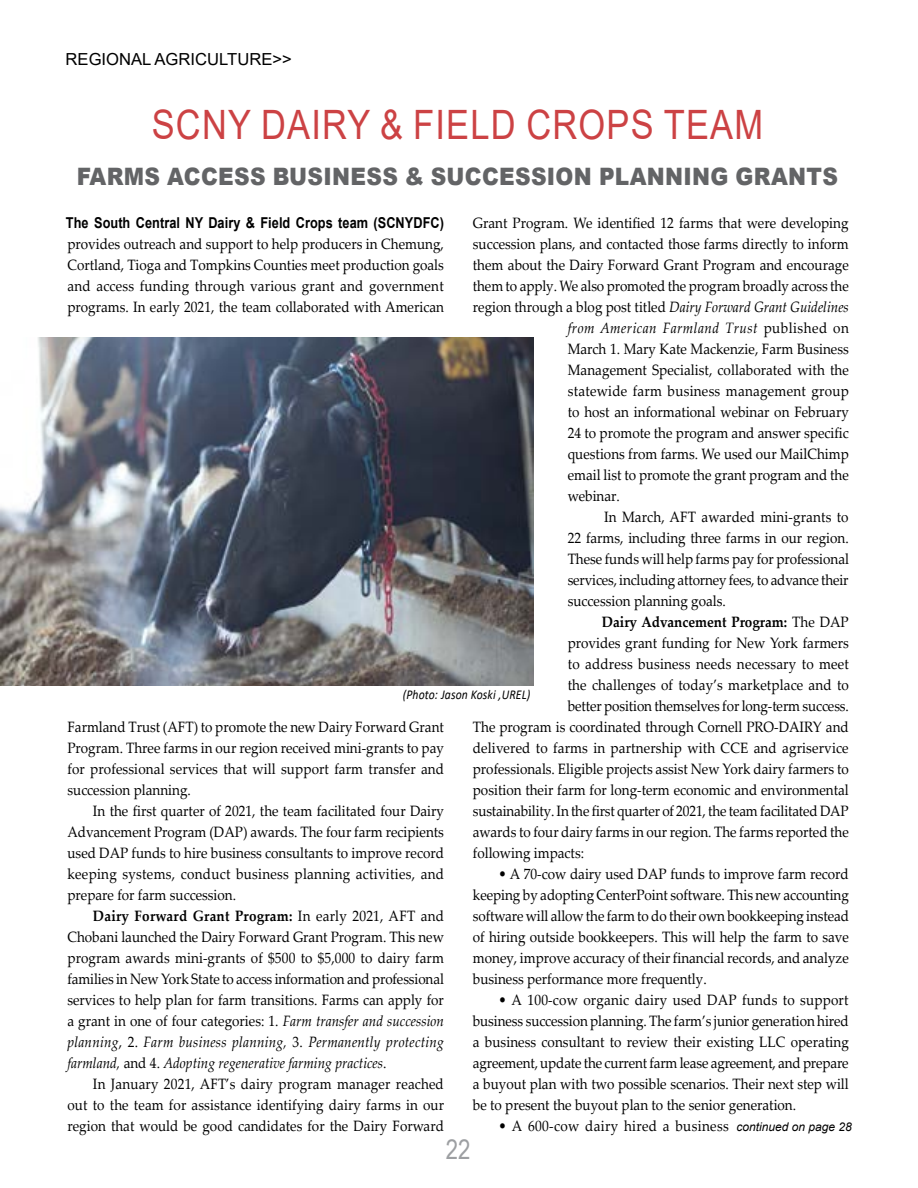
<style>
.page{position:relative;width:918px;height:1188px;background:#fff}
.page>*{position:absolute;margin:0;border:0;box-sizing:border-box;transform-origin:0 0}
.t1{font:40.5px "Arial";letter-spacing:.035em;color:#cc4244;scale:.85 1}
.t2{font:27px "Arial Narrow";color:#9d9fa2}
.t3{font:900 24px "Arial";letter-spacing:.015em;color:#636466;scale:.9 1}
.t4{font:16.65px "Arial";color:#000}
.t5{font:15px/21px "Palatino Linotype";color:#000;text-align:justify;scale:.9 1}
.t6{font:700 15px "Arial";letter-spacing:.005em;color:#000;scale:.85 1}
.t7{font:italic 15px "Palatino Linotype";letter-spacing:.035em;color:#000;scale:.9 1}
.t8{font:15px "Palatino Linotype";letter-spacing:.02em;color:#000;scale:.9 1}
.t9{font:700 15px "Palatino Linotype";color:#000;scale:.9 1}
.t10{font:15px "Palatino Linotype";letter-spacing:.025em;color:#000;scale:.9 1}
.t11{font:italic 13.5px "Calibri";letter-spacing:.01em;color:#000;scale:.87 1}
.t12{font:italic 12px "Arial";color:#000}
.s1{font-style:italic}
.s2{font-style:normal}
.s3{font-weight:400}
.s4{font-weight:700}
</style>
<div class="page">
<img style="left:0;top:337px;width:534px;height:349px">
<p class="t4" style="left:66px;top:48px;width:228px">REGIONAL AGRICULTURE&gt;&gt;</p>
<h1 class="t1" style="left:152px;top:97px;width:721px">SCNY DAIRY &amp; FIELD CROPS TEAM</h1>
<h3 class="t3" style="left:77px;top:159px;width:847px">FARMS ACCESS BUSINESS &amp; SUCCESSION PLANNING GRANTS</h3>
<p class="t5" style="left:473px;top:211px;width:419px">Grant Program. We identified 12 farms that were developing</p>
<p class="t5" style="left:473px;top:232px;width:419px">succession plans, and contacted those farms directly to inform</p>
<p class="t5" style="left:473px;top:253px;width:419px">them about the Dairy Forward Grant Program and encourage</p>
<p class="t5" style="left:473px;top:274px;width:419px">them to apply. We also promoted the program broadly across the</p>
<p class="t5" style="left:473px;top:295px;width:419px">region through a blog post titled <span class="s1">Dairy Forward Grant Guidelines</span></p>
<p class="t7" style="left:568px;top:317px;width:314px">from American Farmland Trust <span class="s2">published on</span></p>
<p class="t5" style="left:568px;top:337px;width:314px">March 1. Mary Kate Mackenzie, Farm Business</p>
<p class="t5" style="left:568px;top:358px;width:314px">Management Specialist, collaborated with the</p>
<p class="t8" style="left:568px;top:380px;width:314px">statewide farm business management group</p>
<p class="t5" style="left:568px;top:400px;width:314px">to host an informational webinar on February</p>
<p class="t5" style="left:568px;top:421px;width:314px">24 to promote the program and answer specific</p>
<p class="t5" style="left:568px;top:442px;width:314px">questions from farms. We used our MailChimp</p>
<p class="t5" style="left:568px;top:463px;width:314px">email list to promote the grant program and the</p>
<p class="t5" style="left:568px;top:484px;width:60px">webinar.</p>
<p class="t5" style="left:604px;top:505px;width:273px">In March, AFT awarded mini-grants to</p>
<p class="t5" style="left:568px;top:526px;width:314px">22 farms, including three farms in our region.</p>
<p class="t5" style="left:568px;top:547px;width:314px">These funds will help farms pay for professional</p>
<p class="t5" style="left:568px;top:568px;width:314px">services, including attorney fees, to advance their</p>
<p class="t5" style="left:568px;top:589px;width:177px">succession planning goals.</p>
<p class="t9" style="left:602px;top:611px;width:276px">Dairy Advancement Program: <span class="s3">The DAP</span></p>
<p class="t5" style="left:568px;top:631px;width:314px">provides grant funding for New York farmers</p>
<p class="t5" style="left:568px;top:652px;width:314px">to address business needs necessary to meet</p>
<p class="t5" style="left:568px;top:673px;width:314px">the challenges of today’s marketplace and to</p>
<p class="t5" style="left:568px;top:694px;width:314px">better position themselves for long-term success.</p>
<p class="t5" style="left:473px;top:715px;width:419px">The program is coordinated through Cornell PRO-DAIRY and</p>
<p class="t5" style="left:473px;top:736px;width:419px">delivered to farms in partnership with CCE and agriservice</p>
<p class="t5" style="left:473px;top:757px;width:419px">professionals. Eligible projects assist New York dairy farmers to</p>
<p class="t5" style="left:473px;top:778px;width:419px">position their farm for long-term economic and environmental</p>
<p class="t5" style="left:473px;top:799px;width:419px">sustainability. In the first quarter of 2021, the team facilitated DAP</p>
<p class="t5" style="left:473px;top:820px;width:419px">awards to four dairy farms in our region. The farms reported the</p>
<p class="t5" style="left:473px;top:841px;width:125px">following impacts:</p>
<p class="t5" style="left:473px;top:862px;width:419px;text-indent:26px">• A 70-cow dairy used DAP funds to improve farm record keeping by adopting CenterPoint software. This new accounting software will allow the farm to do their own bookkeeping instead of hiring outside bookkeepers. This will help the farm to save money, improve accuracy of their financial records, and analyze business performance more frequently.</p>
<p class="t5" style="left:473px;top:988px;width:419px;text-indent:26px">• A 100-cow organic dairy used DAP funds to support business succession planning. The farm’s junior generation hired a business consultant to review their existing LLC operating agreement, update the current farm lease agreement, and prepare a buyout plan with two possible scenarios. Their next step will be to present the buyout plan to the senior generation.</p>
<p class="t10" style="left:498px;top:1115px;width:258px">• A 600-cow dairy hired a business</p>
<p class="t6" style="left:66px;top:212px;width:446px">The South Central NY Dairy &amp; Field Crops team (SCNYDFC)</p>
<p class="t5" style="left:67px;top:233px;width:420px">provides outreach and support to help producers in Chemung, Cortland, Tioga and Tompkins Counties meet production goals and access funding through various grant and government programs. In early 2021, the team collaborated with American</p>
<p class="t11" style="left:403px;top:685px;width:148px">(Photo: Jason Koski ,UREL)</p>
<p class="t5" style="left:67px;top:716px;width:420px">Farmland Trust (AFT) to promote the new Dairy Forward Grant Program. Three farms in our region received mini-grants to pay for professional services that will support farm transfer and succession planning.</p>
<p class="t5" style="left:67px;top:800px;width:420px;text-indent:26px">In the first quarter of 2021, the team facilitated four Dairy Advancement Program (DAP) awards. The four farm recipients used DAP funds to hire business consultants to improve record keeping systems, conduct business planning activities, and prepare for farm succession.</p>
<p class="t5" style="left:67px;top:905px;width:420px;text-indent:26px"><span class="s4">Dairy Forward Grant Program:</span> In early 2021, AFT and Chobani launched the Dairy Forward Grant Program. This new program awards mini-grants of $500 to $5,000 to dairy farm families in New York State to access information and professional services to help plan for farm transitions. Farms can apply for a grant in one of four categories: 1. <span class="s1">Farm transfer and succession planning</span>, 2. <span class="s1">Farm business planning,</span> 3. <span class="s1">Permanently protecting farmland,</span> and 4. <span class="s1">Adopting regenerative farming practices</span>.</p>
<p class="t5" style="left:67px;top:1073px;width:420px;text-indent:26px">In January 2021, AFT’s dairy program manager reached out to the team for assistance identifying dairy farms in our region that would be good candidates for the Dairy Forward</p>
<p class="t12" style="left:736px;top:1119px;width:117px">continued on page 28</p>
<h2 class="t2" style="left:446px;top:1129px;width:26px">22</h2>
</div>
